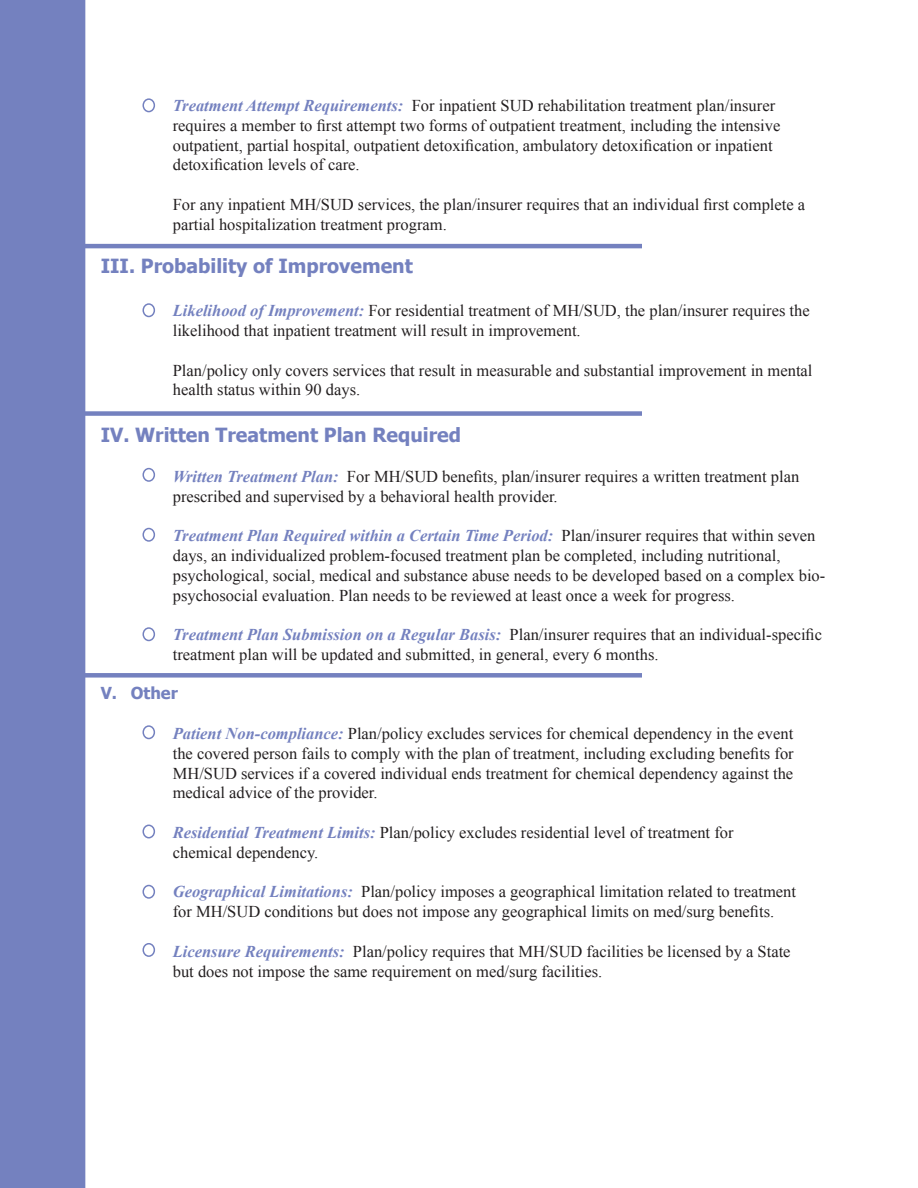
<style>
.page{position:relative;width:918px;height:1188px;background:#fff}
.page>*{position:absolute;margin:0;border:0;box-sizing:border-box;transform-origin:0 0}
._11_bod{font:700 19.5px "Tahoma";color:#7481bf}
._11_bod-2{font:16.5px/19.8px "Times New Roman";color:#231f20}
._11_bod-3{font:700 16.5px "Tahoma";color:#7481bf}
.s1{font-weight:700;font-style:italic;color:#7481bf}
</style>
<div class="page">
<div style="left:0;top:0;width:85px;height:1188px;background:#7481bf"></div>
<hr style="left:0;top:244px;width:642px;height:4px;background:#7481bf">
<div style="left:142px;top:98px;width:13px;height:14px;border:2px solid #7481bf;border-radius:50%"></div>
<div style="left:142px;top:943px;width:13px;height:14px;border:2px solid #7481bf;border-radius:50%"></div>
<div style="left:142px;top:303px;width:13px;height:14px;border:2px solid #7481bf;border-radius:50%"></div>
<div style="left:142px;top:468px;width:13px;height:14px;border:2px solid #7481bf;border-radius:50%"></div>
<div style="left:142px;top:627px;width:13px;height:14px;border:2px solid #7481bf;border-radius:50%"></div>
<div style="left:142px;top:725px;width:13px;height:14px;border:2px solid #7481bf;border-radius:50%"></div>
<div style="left:0;top:673px;width:642px;height:5px;background:#7481bf"></div>
<div style="left:142px;top:825px;width:13px;height:13px;border:2px solid #7481bf;border-radius:50%"></div>
<div style="left:142px;top:885px;width:13px;height:14px;border:2px solid #7481bf;border-radius:50%"></div>
<div style="left:0;top:411px;width:642px;height:5px;background:#7481bf"></div>
<div style="left:142px;top:528px;width:13px;height:14px;border:2px solid #7481bf;border-radius:50%"></div>
<p class="_11_bod-2" style="left:173px;top:95px;width:609px"><span class="s1">Treatment Attempt Requirements:</span> For inpatient SUD rehabilitation treatment plan/insurer requires a member to first attempt two forms of outpatient treatment, including the intensive outpatient, partial hospital, outpatient detoxification, ambulatory detoxification or inpatient detoxification levels of care.</p>
<p class="_11_bod-2" style="left:173px;top:194px;width:634px">For any inpatient MH/SUD services, the plan/insurer requires that an individual first complete a partial hospitalization treatment program.</p>
<p class="_11_bod" style="left:101px;top:252px;width:314px">III. Probability of Improvement</p>
<p class="_11_bod-2" style="left:173px;top:301px;width:638px"><span class="s1">Likelihood of Improvement:</span> For residential treatment of MH/SUD, the plan/insurer requires the likelihood that inpatient treatment will result in improvement.</p>
<p class="_11_bod-2" style="left:173px;top:360px;width:641px">Plan/policy only covers services that result in measurable and substantial improvement in mental health status within 90 days.</p>
<p class="_11_bod" style="left:101px;top:421px;width:362px">IV. Written Treatment Plan Required</p>
<p class="_11_bod-2" style="left:173px;top:466px;width:628px"><span class="s1">Written Treatment Plan:</span> For MH/SUD benefits, plan/insurer requires a written treatment plan prescribed and supervised by a behavioral health provider.</p>
<p class="_11_bod-2" style="left:173px;top:526px;width:654px"><span class="s1">Treatment Plan Required within a Certain Time Period:</span> Plan/insurer requires that within seven days, an individualized problem-focused treatment plan be completed, including nutritional, psychological, social, medical and substance abuse needs to be developed based on a complex bio&shy;psychosocial evaluation. Plan needs to be reviewed at least once a week for progress.</p>
<p class="_11_bod-2" style="left:173px;top:625px;width:651px"><span class="s1">Treatment Plan Submission on a Regular Basis:</span> Plan/insurer requires that an individual-specific treatment plan will be updated and submitted, in general, every 6 months.</p>
<p class="_11_bod-3" style="left:101px;top:682px;width:79px">V. Other</p>
<p class="_11_bod-2" style="left:173px;top:723px;width:622px;text-align:justify"><span class="s1">Patient Non-compliance:</span> Plan/policy excludes services for chemical dependency in the event the covered person fails to comply with the plan of treatment, including excluding benefits for MH/SUD services if a covered individual ends treatment for chemical dependency against the medical advice of the provider.</p>
<p class="_11_bod-2" style="left:173px;top:822px;width:562px"><span class="s1">Residential Treatment Limits:</span> Plan/policy excludes residential level of treatment for chemical dependency.</p>
<p class="_11_bod-2" style="left:173px;top:882px;width:625px"><span class="s1">Geographical Limitations:</span> Plan/policy imposes a geographical limitation related to treatment for MH/SUD conditions but does not impose any geographical limits on med/surg benefits.</p>
<p class="_11_bod-2" style="left:173px;top:941px;width:619px"><span class="s1">Licensure Requirements:</span> Plan/policy requires that MH/SUD facilities be licensed by a State but does not impose the same requirement on med/surg facilities.</p>
</div>
